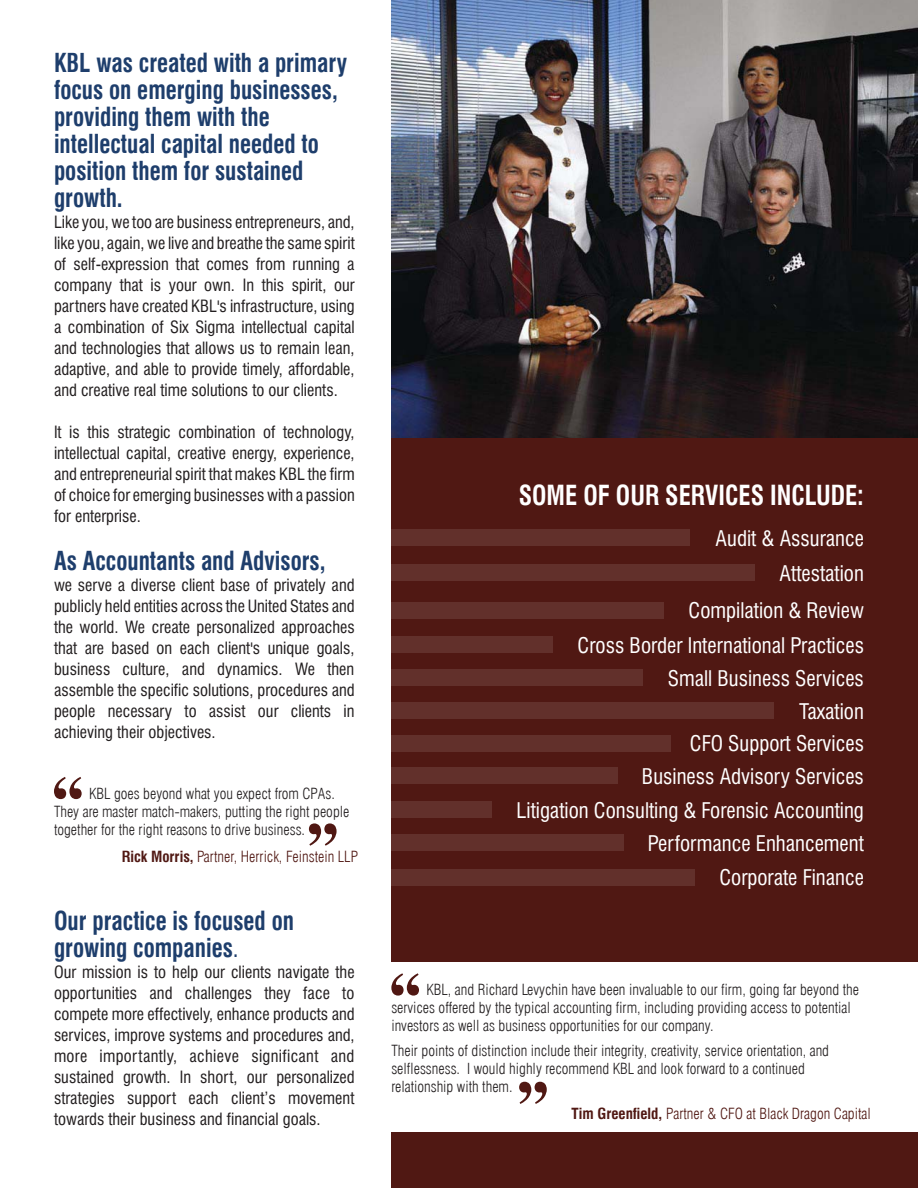
<style>
.page{position:relative;width:918px;height:1188px;background:#fff}
.page>*{position:absolute;margin:0;border:0;box-sizing:border-box;transform-origin:0 0}
.t1{font:700 condensed 27px "Swiss 721 BT";color:#fff;scale:.91 1}
.t2{font:700 condensed 25.5px/27px "Swiss 721 BT";color:#1e3e6c;scale:.91 1}
.t3{font:condensed 21px/33.5px "Swiss 721 BT";color:#fff;text-align:right}
.t4{font:condensed 16.5px/21px "Swiss 721 BT";color:#231f20;text-align:justify}
.t5{font:300 condensed 15px/18px "Swiss 721 BT";color:#231f20}
.t6{font:300 condensed 15px "Swiss 721 BT";color:#501813}
.s1{font-weight:700}
.s2{font-weight:400}
</style>
<div class="page">
<div style="left:391px;top:0;width:527px;height:961px;background:#501813"></div>
<div style="left:391px;top:1133px;width:527px;height:55px;background:#501813"></div>
<svg style="left:391px;top:973px;width:28px;height:23px"></svg>
<svg style="left:519px;top:1082px;width:28px;height:22px"></svg>
<svg style="left:54px;top:777px;width:28px;height:22px"></svg>
<svg style="left:309px;top:823px;width:28px;height:23px"></svg>
<img style="left:391px;top:0;width:527px;height:438px">
<div style="left:391px;top:869px;width:304px;height:17px;background:#62302b"></div>
<div style="left:391px;top:835px;width:233px;height:16px;background:#62302b"></div>
<div style="left:391px;top:802px;width:101px;height:16px;background:#62302b"></div>
<div style="left:391px;top:768px;width:227px;height:16px;background:#62302b"></div>
<div style="left:391px;top:735px;width:280px;height:17px;background:#62302b"></div>
<div style="left:391px;top:703px;width:383px;height:16px;background:#62302b"></div>
<div style="left:391px;top:670px;width:252px;height:16px;background:#62302b"></div>
<div style="left:391px;top:636px;width:162px;height:17px;background:#62302b"></div>
<div style="left:391px;top:602px;width:273px;height:16px;background:#62302b"></div>
<div style="left:391px;top:565px;width:363px;height:16px;background:#62302b"></div>
<div style="left:391px;top:530px;width:299px;height:16px;background:#62302b"></div>
<h2 class="t2" style="left:54px;top:49px;width:323px">KBL was created with a primary focus on emerging businesses, providing them with the intellectual capital needed to position them for sustained growth.</h2>
<p class="t4" style="left:54px;top:212px;width:302px">Like you, we too are business entrepreneurs, and, like you, again, we live and breathe the same spirit of self-expression that comes from running a company that is your own. In this spirit, our partners have created KBL's infrastructure, using a combination of Six Sigma intellectual capital and technologies that allows us to remain lean, adaptive, and able to provide timely, affordable, and creative real time solutions to our clients.</p>
<p class="t4" style="left:54px;top:422px;width:302px">It is this strategic combination of technology, intellectual capital, creative energy, experience, and entrepreneurial spirit that makes KBL the firm of choice for emerging businesses with a passion for enterprise.</p>
<h2 class="t2" style="left:54px;top:547px;width:300px">As Accountants and Advisors,</h2>
<p class="t4" style="left:54px;top:575px;width:302px">we serve a diverse client base of privately and publicly held entities across the United States and the world. We create personalized approaches that are based on each client's unique goals, business culture, and dynamics. We then assemble the specific solutions, procedures and people necessary to assist our clients in achieving their objectives.</p>
<p class="t5" style="left:54px;top:784px;width:297px;text-indent:35px">KBL goes beyond what you expect from CPAs.<br>They are master match-makers, putting the right people together for the right reasons to drive business.</p>
<p class="t6" style="left:122px;top:847px;width:238px"><span class="s1">Rick Morris,</span> Partner, Herrick, Feinstein LLP</p>
<h2 class="t2" style="left:54px;top:907px;width:265px">Our practice is focused on growing companies<span class="s2">.</span></h2>
<p class="t4" style="left:54px;top:962px;width:302px">Our mission is to help our clients navigate the opportunities and challenges they face to compete more effectively, enhance products and services, improve systems and procedures and, more importantly, achieve significant and sustained growth. In short, our personalized strategies support each client’s movement towards their business and financial goals.</p>
<h1 class="t1" style="left:519px;top:479px;width:381px">SOME OF OUR SERVICES INCLUDE:</h1>
<p class="t3" style="left:716px;top:521px;width:150px;line-height:35.1px">Audit &amp; Assurance<br>Attestation</p>
<p class="t3" style="left:516px;top:594px;width:349px">Compilation &amp; Review<br>Cross Border International Practices<br>Small Business Services<br>Taxation<br>CFO Support Services<br>Business Advisory Services<br>Litigation Consulting &amp; Forensic Accounting<br>Performance Enhancement<br>Corporate Finance</p>
<p class="t5" style="left:391px;top:980px;width:469px;text-indent:35px">KBL, and Richard Levychin have been invaluable to our firm, going far beyond the services offered by the typical accounting firm, including providing access to potential investors as well as business opportunities for our company.</p>
<p class="t5" style="left:391px;top:1042px;width:439px">Their points of distinction include their integrity, creativity, service orientation, and selflessness. I would highly recommend KBL and look forward to a continued relationship with them.</p>
<p class="t6" style="left:572px;top:1105px;width:301px"><span class="s1">Tim Greenfield,</span> Partner &amp; CFO at Black Dragon Capital</p>
</div>
